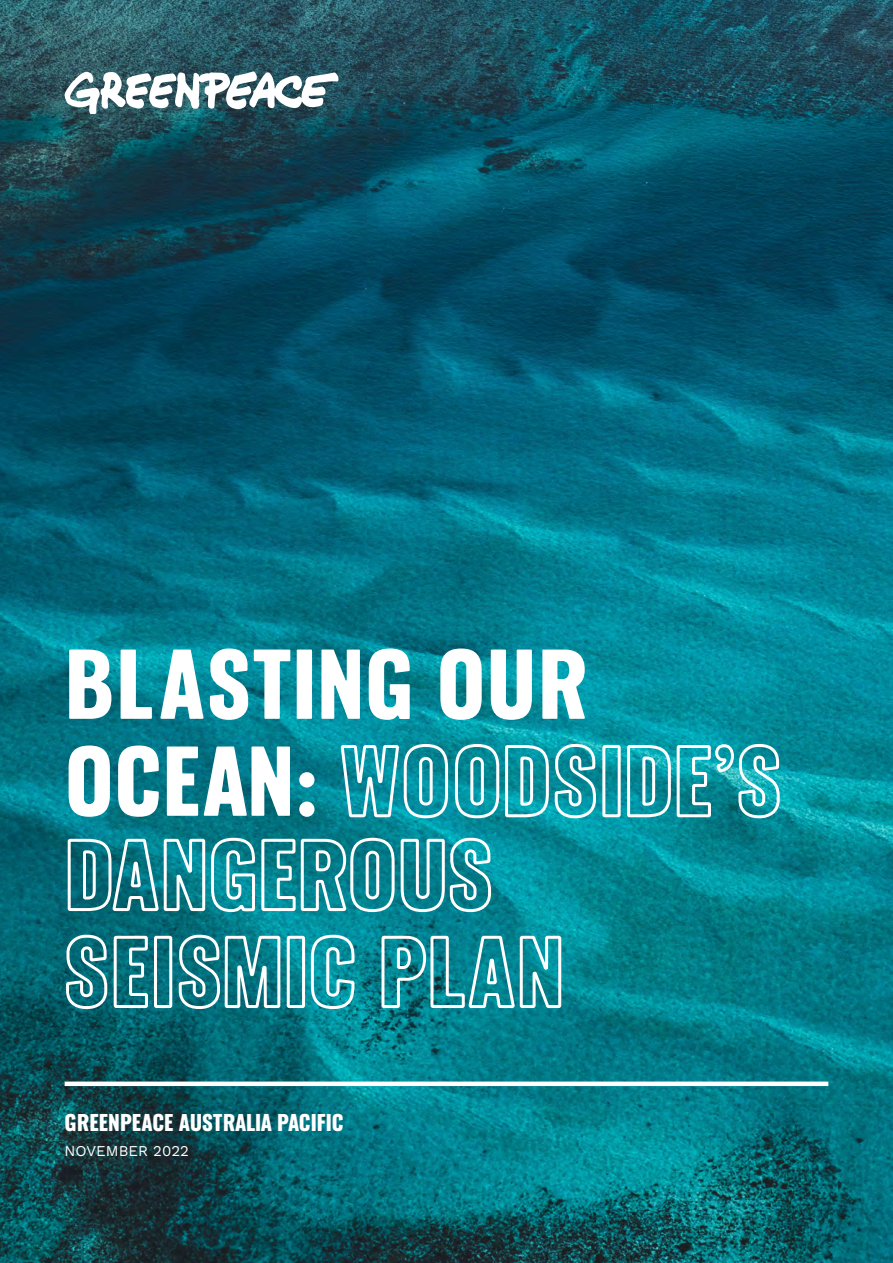
<style>
.page{position:relative;width:893px;height:1263px;background:#fff}
.page>*{position:absolute;margin:0;border:0;box-sizing:border-box;transform-origin:0 0}
.t1{font:85.5px/95.8px "Zodiac Sans";color:#fff}
.t2{font:21px "Zodiac Sans";color:#fff}
.t3{font:15px "Work Sans";color:#fff}
</style>
<div class="page">
<img style="left:0;top:0;width:893px;height:1263px">
<div style="left:65px;top:1081px;width:763px;height:5px;background:#fff"></div>
<svg style="left:65px;top:71px;width:273px;height:43px"></svg>
<p class="t1" style="left:64px;top:641px;width:718px">BLASTING OUR<br>OCEAN: WOODSIDE’S<br>DANGEROUS<br>SEISMIC PLAN</p>
<p class="t2" style="left:65px;top:1111px;width:281px">GREENPEACE AUSTRALIA PACIFIC</p>
<p class="t3" style="left:65px;top:1139px;width:126px">NOVEMBER 2022</p>
</div>
